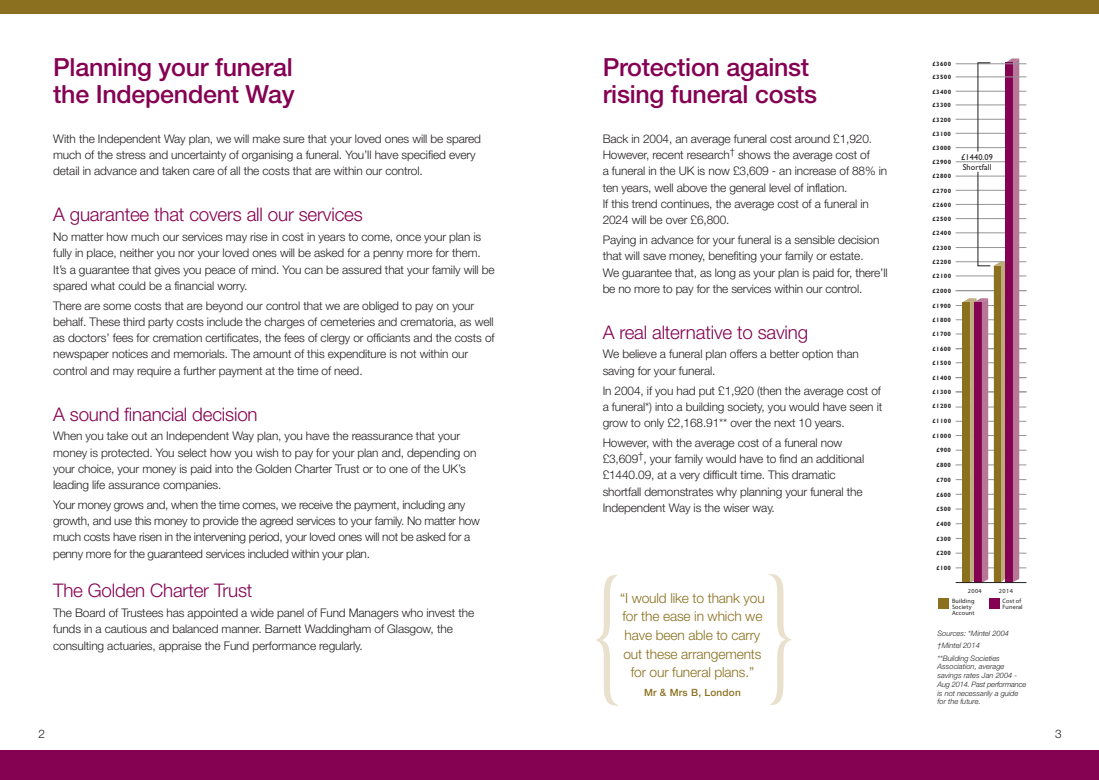
<style>
.page{position:relative;width:1099px;height:780px;background:#fff}
.page>*{position:absolute;margin:0;border:0;box-sizing:border-box;transform-origin:0 0}
.t1{font:300 141.12px "Helvetica";color:#e9e1ce;scale:.7 1}
.t2{font:500 25px/27.5px "Helvetica Neue";letter-spacing:-.01em;color:#850152}
.t3{font:300 18.75px "Helvetica Neue";letter-spacing:-.01em;color:#850152}
.t4{font:300 13.75px/18.6px "Helvetica Neue";letter-spacing:-.01em;color:#8a701f;text-align:center}
.t5{font:300 11.88px/16.2px "Helvetica Neue";letter-spacing:-.01em;color:#231f20}
.t6{font:300 11.75px "Helvetica Neue";color:#231f20}
.t7{font:500 10px "Helvetica Neue";letter-spacing:.025em;color:#8a701f}
.t8{font:8.62px/9.4px "Gill Sans";letter-spacing:.02em;color:#231f20;scale:.96 1}
.t9{font:italic 300 7.5px/8.8px "Helvetica Neue";color:#231f20}
.t10{font:700 6.25px "Gill Sans Std";letter-spacing:.06em;color:#231f20}
.t11{font:6.25px/6.2px "Gill Sans Std";letter-spacing:.02em;color:#231f20}
.t12{font:6.25px "Gill Sans Hta Bold Plain";letter-spacing:.06em;color:#231f20}
</style>
<div class="page">
<div style="left:0;top:0;width:1098px;height:14px;background:#8a701f"></div>
<div style="left:0;top:749px;width:1098px;height:31px;background:#850152"></div>
<hr style="left:955px;top:104px;width:71px;height:1px;background:#939598">
<hr style="left:955px;top:91px;width:71px;height:1px;background:#939598">
<hr style="left:955px;top:119px;width:71px;height:1px;background:#939598">
<hr style="left:955px;top:567px;width:71px;height:1px;background:#939598">
<hr style="left:955px;top:552px;width:71px;height:1px;background:#939598">
<hr style="left:955px;top:538px;width:71px;height:1px;background:#939598">
<hr style="left:955px;top:523px;width:71px;height:1px;background:#939598">
<hr style="left:955px;top:508px;width:71px;height:1px;background:#939598">
<hr style="left:955px;top:494px;width:71px;height:1px;background:#939598">
<hr style="left:955px;top:479px;width:71px;height:1px;background:#939598">
<hr style="left:955px;top:464px;width:71px;height:1px;background:#939598">
<hr style="left:955px;top:450px;width:71px;height:1px;background:#939598">
<hr style="left:955px;top:435px;width:71px;height:1px;background:#939598">
<hr style="left:955px;top:362px;width:71px;height:1px;background:#939598">
<hr style="left:955px;top:377px;width:71px;height:1px;background:#939598">
<hr style="left:955px;top:421px;width:71px;height:1px;background:#939598">
<hr style="left:955px;top:391px;width:71px;height:1px;background:#939598">
<hr style="left:955px;top:406px;width:71px;height:1px;background:#939598">
<hr style="left:955px;top:348px;width:71px;height:1px;background:#939598">
<hr style="left:955px;top:333px;width:71px;height:1px;background:#939598">
<hr style="left:955px;top:319px;width:71px;height:1px;background:#939598">
<hr style="left:955px;top:305px;width:71px;height:1px;background:#939598">
<hr style="left:955px;top:290px;width:71px;height:1px;background:#939598">
<hr style="left:955px;top:275px;width:71px;height:1px;background:#939598">
<hr style="left:955px;top:261px;width:71px;height:1px;background:#939598">
<hr style="left:955px;top:247px;width:71px;height:1px;background:#939598">
<hr style="left:955px;top:232px;width:71px;height:1px;background:#939598">
<hr style="left:955px;top:218px;width:71px;height:1px;background:#939598">
<hr style="left:955px;top:204px;width:71px;height:1px;background:#939598">
<hr style="left:955px;top:161px;width:71px;height:1px;background:#939598">
<hr style="left:955px;top:147px;width:71px;height:1px;background:#939598">
<hr style="left:955px;top:133px;width:71px;height:1px;background:#939598">
<hr style="left:955px;top:176px;width:71px;height:1px;background:#939598">
<hr style="left:955px;top:190px;width:71px;height:1px;background:#939598">
<div style="left:988px;top:598px;width:11px;height:11px;background:#850152"></div>
<div style="left:938px;top:598px;width:10px;height:11px;background:#8a701f"></div>
<hr style="left:955px;top:582px;width:71px;height:1px;background:#231f20">
<hr style="left:955px;top:76px;width:71px;height:1px;background:#939598">
<hr style="left:955px;top:63px;width:71px;height:1px;background:#939598">
<svg style="left:962px;top:58px;width:57px;height:525px"></svg>
<hr style="left:977px;top:63px;width:1px;height:88px;background:#231f20">
<h2 class="t2" style="left:53px;top:52px;width:243px">Planning your funeral the Independent Way</h2>
<p class="t5" style="left:53px;top:130px;width:429px">With the Independent Way plan, we will make sure that your loved ones will be spared much of the stress and uncertainty of organising a funeral. You’ll have specified every detail in advance and taken care of all the costs that are within our control.</p>
<h3 class="t3" style="left:53px;top:199px;width:311px">A guarantee that covers all our services</h3>
<p class="t5" style="left:53px;top:228px;width:443px">No matter how much our services may rise in cost in years to come, once your plan is fully in place, neither you nor your loved ones will be asked for a penny more for them.<br>It’s a guarantee that gives you peace of mind. You can be assured that your family will be spared what could be a financial worry.</p>
<p class="t5" style="left:53px;top:296px;width:443px">There are some costs that are beyond our control that we are obliged to pay on your behalf. These third party costs include the charges of cemeteries and crematoria, as well as doctors’ fees for cremation certificates, the fees of clergy or officiants and the costs of newspaper notices and memorials. The amount of this expenditure is not within our control and may require a further payment at the time of need.</p>
<h3 class="t3" style="left:53px;top:398px;width:206px">A sound financial decision</h3>
<p class="t5" style="left:53px;top:427px;width:425px">When you take out an Independent Way plan, you have the reassurance that your money is protected. You select how you wish to pay for your plan and, depending on your choice, your money is paid into the Golden Charter Trust or to one of the UK’s leading life assurance companies.</p>
<p class="t5" style="left:53px;top:496px;width:428px">Your money grows and, when the time comes, we receive the payment, including any growth, and use this money to provide the agreed services to your family. No matter how much costs have risen in the intervening period, your loved ones will not be asked for a penny more for the guaranteed services included within your plan.</p>
<h3 class="t3" style="left:53px;top:575px;width:201px">The Golden Charter Trust</h3>
<p class="t5" style="left:53px;top:604px;width:422px">The Board of Trustees has appointed a wide panel of Fund Managers who invest the funds in a cautious and balanced manner. Barnett Waddingham of Glasgow, the consulting actuaries, appraise the Fund performance regularly.</p>
<h2 class="t2" style="left:602px;top:52px;width:216px">Protection against rising funeral costs</h2>
<p class="t5" style="left:602px;top:130px;width:286px">Back in 2004, an average funeral cost around £1,920.<br>However, recent research<sup>†</sup> shows the average cost of<br>a funeral in the UK is now £3,609 - an increase of 88% in ten years, well above the general level of inflation.<br>If this trend continues, the average cost of a funeral in 2024 will be over £6,800.</p>
<p class="t5" style="left:602px;top:231px;width:286px">Paying in advance for your funeral is a sensible decision that will save money, benefiting your family or estate.<br>We guarantee that, as long as your plan is paid for, there’ll be no more to pay for the services within our control.</p>
<h3 class="t3" style="left:602px;top:317px;width:207px">A real alternative to saving</h3>
<p class="t5" style="left:602px;top:345px;width:258px">We believe a funeral plan offers a better option than saving for your funeral.</p>
<p class="t5" style="left:602px;top:381px;width:281px;text-align:justify">In 2004, if you had put £1,920 (then the average cost of a funeral*) into a building society, you would have seen it grow to only £2,168.91** over the next 10 years.</p>
<p class="t5" style="left:602px;top:434px;width:263px">However, with the average cost of a funeral now £3,609<sup>†</sup>, your family would have to find an additional £1440.09, at a very difficult time. This dramatic shortfall demonstrates why planning your funeral the Independent Way is the wiser way.</p>
<h1 class="t1" style="left:591px;top:515px;width:294px">{ }</h1>
<p class="t4" style="left:620px;top:588px;width:146px">“I would like to thank you for the ease in which we have been able to carry out these arrangements for our funeral plans.”</p>
<p class="t7" style="left:644px;top:684px;width:98px">Mr &amp; Mrs B, London</p>
<p class="t10" style="left:932px;top:62px;width:20px">£3600</p>
<p class="t10" style="left:932px;top:75px;width:20px">£3500</p>
<p class="t10" style="left:932px;top:89px;width:20px">£3400</p>
<p class="t10" style="left:932px;top:103px;width:20px">£3300</p>
<p class="t10" style="left:932px;top:117px;width:20px">£3200</p>
<p class="t10" style="left:932px;top:131px;width:20px">£3100</p>
<p class="t10" style="left:932px;top:145px;width:20px">£3000</p>
<p class="t10" style="left:932px;top:159px;width:20px">£2900</p>
<p class="t10" style="left:932px;top:174px;width:20px">£2800</p>
<p class="t10" style="left:932px;top:188px;width:20px">£2700</p>
<p class="t10" style="left:932px;top:202px;width:20px">£2600</p>
<p class="t10" style="left:932px;top:216px;width:20px">£2500</p>
<p class="t10" style="left:932px;top:231px;width:20px">£2400</p>
<p class="t10" style="left:932px;top:245px;width:20px">£2300</p>
<p class="t10" style="left:932px;top:259px;width:20px">£2200</p>
<p class="t10" style="left:932px;top:274px;width:20px">£2100</p>
<p class="t10" style="left:932px;top:288px;width:20px">£2000</p>
<p class="t10" style="left:932px;top:303px;width:20px">£1900</p>
<p class="t10" style="left:932px;top:317px;width:20px">£1800</p>
<p class="t10" style="left:932px;top:332px;width:20px">£1700</p>
<p class="t10" style="left:932px;top:346px;width:20px">£1600</p>
<p class="t10" style="left:932px;top:360px;width:20px">£1500</p>
<p class="t10" style="left:932px;top:375px;width:20px">£1400</p>
<p class="t10" style="left:932px;top:389px;width:20px">£1300</p>
<p class="t10" style="left:932px;top:404px;width:20px">£1200</p>
<p class="t10" style="left:932px;top:418px;width:20px">£1100</p>
<p class="t10" style="left:932px;top:433px;width:20px">£1000</p>
<p class="t10" style="left:936px;top:448px;width:16px">£900</p>
<p class="t10" style="left:936px;top:462px;width:16px">£800</p>
<p class="t10" style="left:936px;top:477px;width:16px">£700</p>
<p class="t10" style="left:936px;top:492px;width:16px">£600</p>
<p class="t10" style="left:936px;top:506px;width:16px">£500</p>
<p class="t10" style="left:936px;top:521px;width:16px">£400</p>
<p class="t10" style="left:936px;top:536px;width:16px">£300</p>
<p class="t10" style="left:936px;top:551px;width:16px">£200</p>
<p class="t10" style="left:936px;top:565px;width:16px">£100</p>
<p class="t8" style="left:961px;top:153px;width:35px">£1440.09<br>Shortfall</p>
<p class="t12" style="left:967px;top:588px;width:15px">2004</p>
<p class="t12" style="left:998px;top:588px;width:15px">2014</p>
<p class="t11" style="left:952px;top:598px;width:24px">Building<br>Society<br>Account</p>
<p class="t11" style="left:1002px;top:598px;width:22px">Cost of<br>Funeral</p>
<p class="t9" style="left:937px;top:627px;width:73px;line-height:12.2px">Sources: *Mintel 2004 †Mintel 2014 **Building Societies</p>
<p class="t9" style="left:937px;top:662px;width:90px">Association, average savings rates Jan 2004 -<br>Aug 2014. Past performance is not necessarily a guide for the future.</p>
<p class="t6" style="left:38px;top:724px;width:8px">2</p>
<p class="t6" style="left:1055px;top:724px;width:8px">3</p>
</div>
